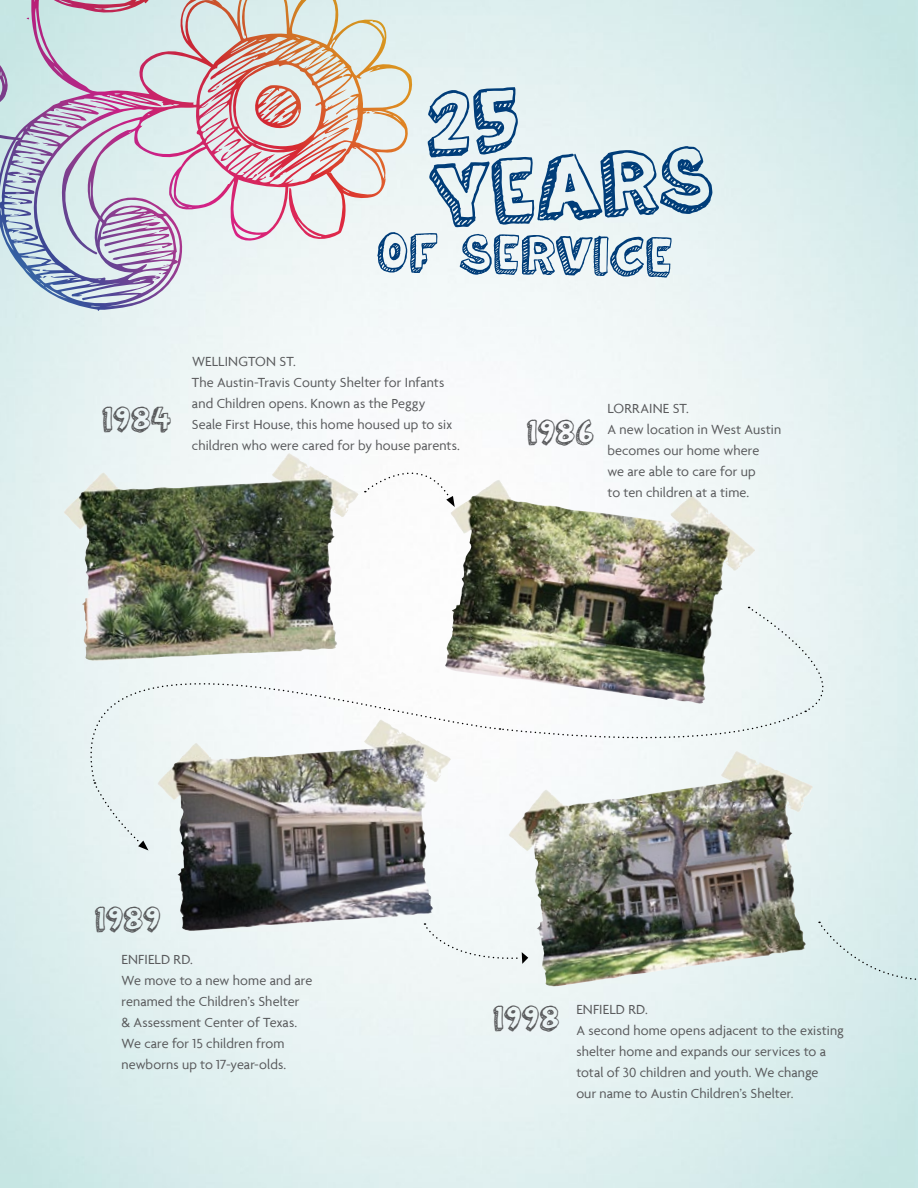
<style>
.page{position:relative;width:918px;height:1188px;background:#fff}
.page>*{position:absolute;margin:0;border:0;box-sizing:border-box;transform-origin:0 0}
.t1{font:92.25px/71.6px "Oil Change";color:#003d79}
.t2{font:55.5px "Oil Change";color:#003d79}
.t3{font:36px "Oil Change";letter-spacing:-.015em;color:#58595b}
.t4{font:14.25px/21px "Agenda";letter-spacing:.005em;color:#58595b}
</style>
<div class="page">
<img style="left:0;top:0;width:918px;height:1188px">
<img style="left:0;top:0;width:415px;height:312px">
<svg style="left:0;top:53px;width:21px;height:88px;background:#c0d1da"></svg>
<img style="left:64px;top:453px;width:273px;height:157px">
<img style="left:445px;top:488px;width:297px;height:216px">
<img style="left:509px;top:755px;width:297px;height:232px">
<img style="left:157px;top:783px;width:276px;height:148px">
<svg style="left:365px;top:454px;width:90px;height:53px"></svg>
<img style="left:58px;top:610px;width:439px;height:173px">
<img style="left:500px;top:607px;width:358px;height:135px">
<div style="left:94px;top:782px;width:54px;height:68px;background:#e8f3f3"></div>
<div style="left:425px;top:923px;width:103px;height:41px;background:#f1f7f7"></div>
<div style="left:819px;top:921px;width:99px;height:117px;background:#d7ebec"></div>
<h1 class="t1" style="left:422px;top:86px;width:285px;rotate:-4deg">25<br>Years</h1>
<h2 class="t2" style="left:377px;top:215px;width:298px;rotate:1deg">of service</h2>
<h3 class="t3" style="left:102px;top:395px;width:71px">1984</h3>
<p class="t4" style="left:192px;top:351px;width:42px">Wellington</p>
<p class="t4" style="left:192px;top:351px;width:269px;text-indent:88px">St.<br>The Austin-Travis County Shelter for Infants and Children opens. Known as the Peggy<br>Seale First House, this home housed up to six children who were cared for by house parents.</p>
<h3 class="t3" style="left:527px;top:408px;width:70px">1986</h3>
<p class="t4" style="left:607px;top:398px;width:9px">Lorraine</p>
<p class="t4" style="left:607px;top:398px;width:175px;text-indent:65px">St.<br>A new location in West Austin becomes our home where<br>we are able to care for up<br>to ten children at a time.</p>
<h3 class="t3" style="left:95px;top:895px;width:68px">1989</h3>
<p class="t4" style="left:121px;top:949px;width:192px;text-indent:33px">ld Rd.<br>We move to a new home and are renamed the Children’s Shelter<br>&amp; Assessment Center of Texas.<br>We care for 15 children from newborns up to 17-year-olds.</p>
<p class="t4" style="left:121px;top:949px;width:14px">Enfie</p>
<h3 class="t3" style="left:493px;top:994px;width:69px">1998</h3>
<p class="t4" style="left:576px;top:999px;width:269px;text-indent:33px">ld Rd.<br>A second home opens adjacent to the existing shelter home and expands our services to a total of 30 children and youth. We change<br>our name to Austin Children’s Shelter.</p>
<p class="t4" style="left:576px;top:999px;width:14px">Enfie</p>
</div>
